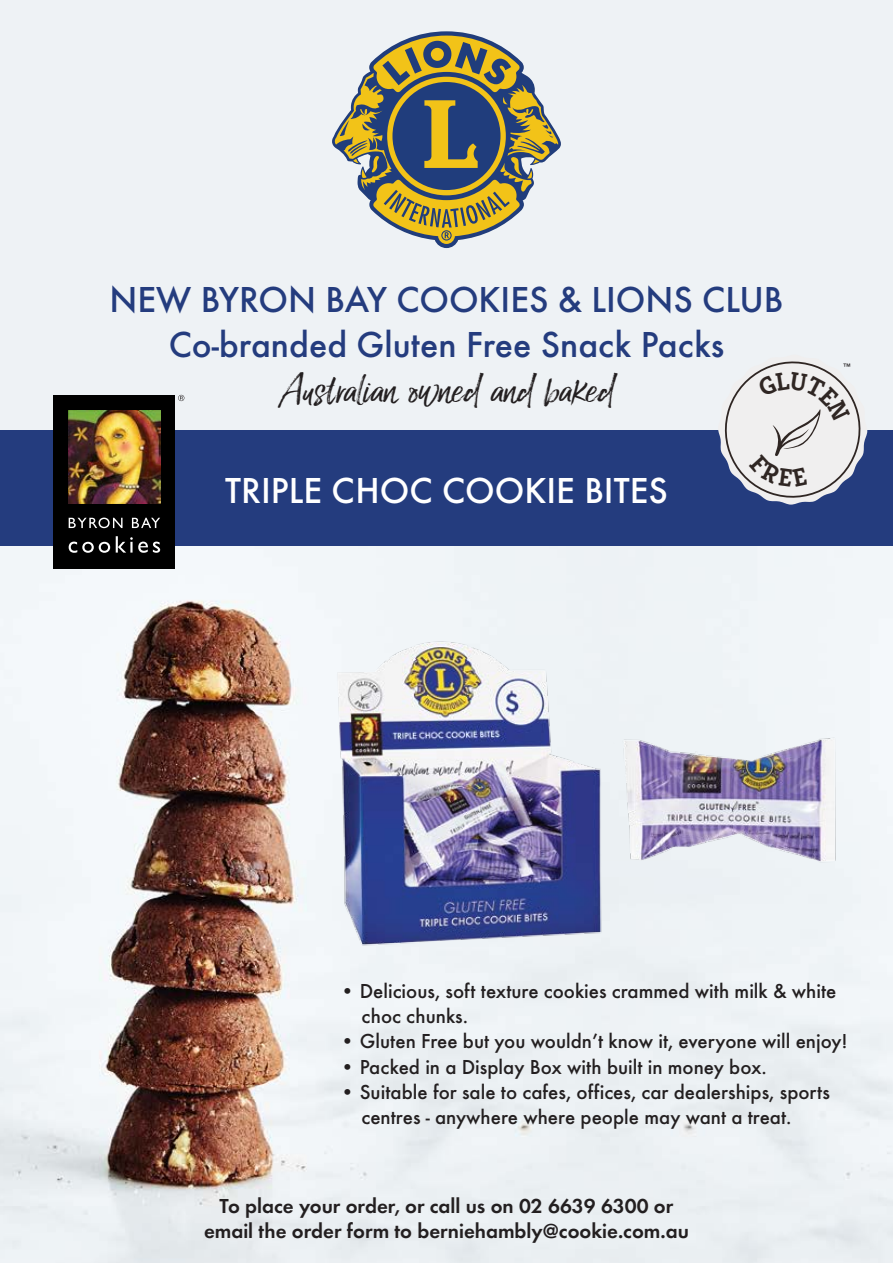
<style>
.page{position:relative;width:893px;height:1263px;background:#fff}
.page>*{position:absolute;margin:0;border:0;box-sizing:border-box;transform-origin:0 0}
.t1{font:45px "Lucky Fellas";color:#231f20}
.t2{font:500 37.5px/45px "Futura T";color:#243c7e;text-align:center}
.t3{font:500 37.5px "Futura T";color:#fff}
.t4{font:500 21px/25.2px "Futura T";color:#231f20}
.t5{font:600 21px/25.2px "Futura T";color:#231f20;text-align:center}
.t6{font:9px "Helvetica";color:#231f20}
</style>
<div class="page">
<img style="left:0;top:0;width:893px;height:1263px">
<div style="left:0;top:430px;width:893px;height:116px;background:#243c7e"></div>
<div style="left:53px;top:395px;width:122px;height:173px;background:#000"></div>
<svg style="left:69px;top:518px;width:54px;height:10px"></svg>
<svg style="left:132px;top:518px;width:28px;height:10px"></svg>
<svg style="left:69px;top:542px;width:41px;height:11px"></svg>
<svg style="left:116px;top:536px;width:44px;height:17px"></svg>
<img style="left:69px;top:410px;width:91px;height:94px">
<svg style="left:178px;top:395px;width:6px;height:6px"></svg>
<svg style="left:332px;top:31px;width:229px;height:217px;background:#a3a084"></svg>
<img style="left:299px;top:621px;width:346px;height:347px">
<img style="left:584px;top:655px;width:297px;height:297px">
<svg style="left:716px;top:353px;width:153px;height:152px"></svg>
<h2 class="t2" style="left:109px;top:277px;width:676px">NEW BYRON BAY COOKIES &amp; LIONS CLUB<br>Co-branded Gluten Free Snack Packs</h2>
<h1 class="t1" style="left:280px;top:365px;width:334px">Australian owned and baked</h1>
<h2 class="t3" style="left:225px;top:468px;width:444px">TRIPLE CHOC COOKIE BITES</h2>
<p class="t6" style="left:842px;top:363px;width:10px">™</p>
<p class="t4" style="left:362px;top:978px;width:477px;text-indent:-21px">• Delicious, soft texture cookies crammed with milk &amp; white choc chunks.</p>
<p class="t4" style="left:340px;top:1028px;width:509px">• Gluten Free but you wouldn’t know it, everyone will enjoy!</p>
<p class="t4" style="left:340px;top:1054px;width:428px">• Packed in a Display Box with built in money box.</p>
<p class="t4" style="left:362px;top:1079px;width:470px;text-indent:-21px">• Suitable for sale to cafes, offices, car dealerships, sports centres - anywhere where people may want a treat.</p>
<p class="t5" style="left:204px;top:1193px;width:486px">To place your order, or call us on 02 6639 6300 or email the order form to berniehambly@cookie.com.au</p>
</div>
